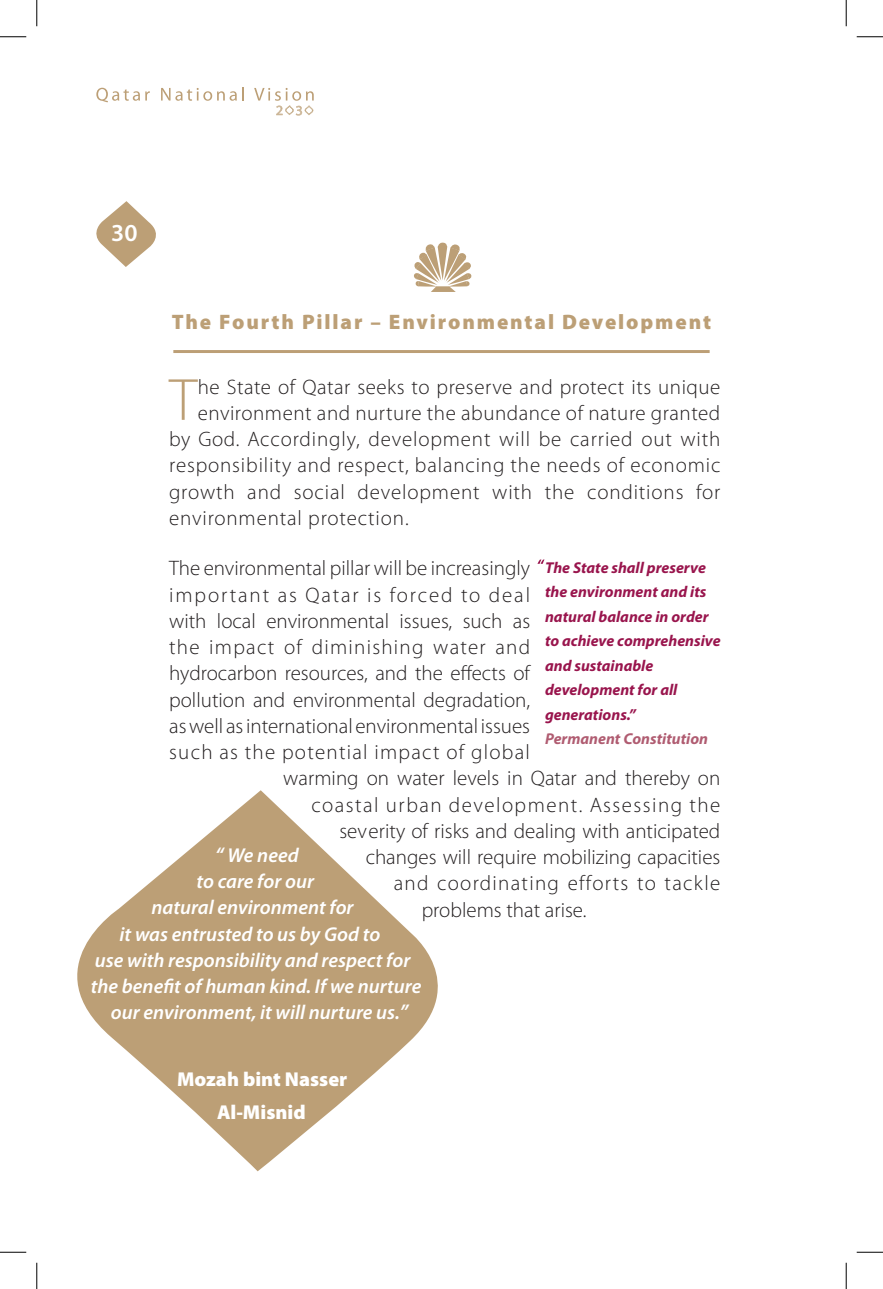
<style>
.page{position:relative;width:883px;height:1289px;background:#fff}
.page>*{position:absolute;margin:0;border:0;box-sizing:border-box;transform-origin:0 0}
.t1{font:300 60.02px "Myriad Pro";color:#bc9f76}
.t2{font:600 24.5px "Myriad Pro";color:#fff}
.t3{font:300 21px "Myriad Pro";color:#231f20}
.t4{font:300 21px "Myriad Pro";letter-spacing:.025em;color:#231f20}
.t5{font:300 21px "Myriad Pro";letter-spacing:.06em;color:#231f20}
.t6{font:900 21px "Myriad Pro";letter-spacing:.09em;color:#bc9f76}
.t7{font:300 21px "Myriad Pro";letter-spacing:.07em;color:#231f20}
.t8{font:300 21px "Myriad Pro";letter-spacing:.09em;color:#231f20}
.t9{font:italic 600 20.12px "Myriad Pro";color:#fff}
.t10{font:900 20.12px "Myriad Pro";color:#fff}
.t11{font:italic 700 15.75px/24.5px "Myriad Pro";color:#99154d}
.t12{font:italic 700 15.75px "Myriad Pro";color:#b05c71}
.s1{font-size:21px}
</style>
<div class="page">
<svg style="left:96px;top:88px;width:54px;height:14px"></svg>
<svg style="left:161px;top:87px;width:83px;height:14px"></svg>
<svg style="left:254px;top:88px;width:59px;height:28px"></svg>
<svg style="left:96px;top:201px;width:60px;height:66px"></svg>
<hr style="left:173px;top:350px;width:536px;height:3px;background:#bc9f76">
<svg style="left:414px;top:242px;width:58px;height:50px"></svg>
<svg style="left:77px;top:790px;width:361px;height:382px;fill:#bc9f76"></svg>
<svg style="left:537px;top:559px;width:7px;height:5px"></svg>
<svg style="left:0;top:36px;width:26px;height:1px"></svg>
<svg style="left:856px;top:36px;width:26px;height:1px"></svg>
<svg style="left:0;top:1252px;width:26px;height:1px"></svg>
<svg style="left:856px;top:1252px;width:26px;height:1px"></svg>
<svg style="left:36px;top:0;width:1px;height:26px"></svg>
<svg style="left:36px;top:1263px;width:1px;height:26px"></svg>
<svg style="left:845px;top:0;width:1px;height:26px"></svg>
<svg style="left:845px;top:1263px;width:1px;height:26px"></svg>
<p class="t2" style="left:111px;top:217px;width:28px">30</p>
<p class="t6" style="left:172px;top:308px;width:540px">The Fourth Pillar – Environmental Development</p>
<p class="t1" style="left:169px;top:364px;width:29px">T</p>
<p class="t4" style="left:198px;top:374px;width:524px">he State of Qatar seeks to preserve and protect its unique</p>
<p class="t4" style="left:198px;top:400px;width:524px">environment and nurture the abundance of nature granted</p>
<p class="t4" style="left:169px;top:426px;width:552px">by God. Accordingly, development will be carried out with</p>
<p class="t4" style="left:169px;top:453px;width:552px">responsibility and respect, balancing the needs of economic</p>
<p class="t4" style="left:169px;top:479px;width:552px">growth and social development with the conditions for</p>
<p class="t4" style="left:169px;top:505px;width:241px">environmental protection.</p>
<p class="t3" style="left:169px;top:556px;width:362px">The environmental pillar will be increasingly</p>
<p class="t8" style="left:169px;top:582px;width:362px">important as Qatar is forced to deal</p>
<p class="t3" style="left:169px;top:608px;width:362px">with local environmental issues, such as</p>
<p class="t5" style="left:169px;top:634px;width:362px">the impact of diminishing water and</p>
<p class="t3" style="left:169px;top:661px;width:362px">hydrocarbon resources, and the effects of</p>
<p class="t3" style="left:169px;top:687px;width:362px">pollution and environmental degradation,</p>
<p class="t3" style="left:169px;top:713px;width:362px">as well as international environmental issues</p>
<p class="t5" style="left:169px;top:739px;width:362px">such as the potential impact of global</p>
<p class="t3" style="left:283px;top:766px;width:438px">warming on water levels in Qatar and thereby on</p>
<p class="t7" style="left:311px;top:792px;width:410px">coastal urban development. Assessing the</p>
<p class="t3" style="left:339px;top:818px;width:382px">severity of risks and dealing with anticipated</p>
<p class="t3" style="left:365px;top:844px;width:356px">changes will require mobilizing capacities</p>
<p class="t5" style="left:393px;top:871px;width:328px">and coordinating efforts to tackle</p>
<p class="t3" style="left:421px;top:897px;width:166px">problems that arise.</p>
<p class="t11" style="left:544px;top:555px;width:177px">The State shall preserve the environment and its natural balance in order to achieve comprehensive and sustainable development for all generations.”</p>
<p class="t12" style="left:544px;top:729px;width:164px">Permanent Constitution</p>
<p class="t9" style="left:215px;top:842px;width:85px"><span class="s1">“</span> We need</p>
<p class="t9" style="left:196px;top:868px;width:119px">to care for our</p>
<p class="t9" style="left:151px;top:895px;width:203px">natural environment for</p>
<p class="t9" style="left:119px;top:921px;width:262px">it was entrusted to us by God to</p>
<p class="t9" style="left:95px;top:947px;width:317px">use with responsibility and respect for</p>
<p class="t9" style="left:91px;top:973px;width:332px">the benefit of human kind. If we nurture</p>
<p class="t9" style="left:111px;top:1000px;width:298px">our environment, it will nurture us.<span class="s1">”</span></p>
<p class="t10" style="left:177px;top:1066px;width:172px">Mozah bint Nasser</p>
<p class="t10" style="left:217px;top:1099px;width:90px">Al-Misnid</p>
</div>
